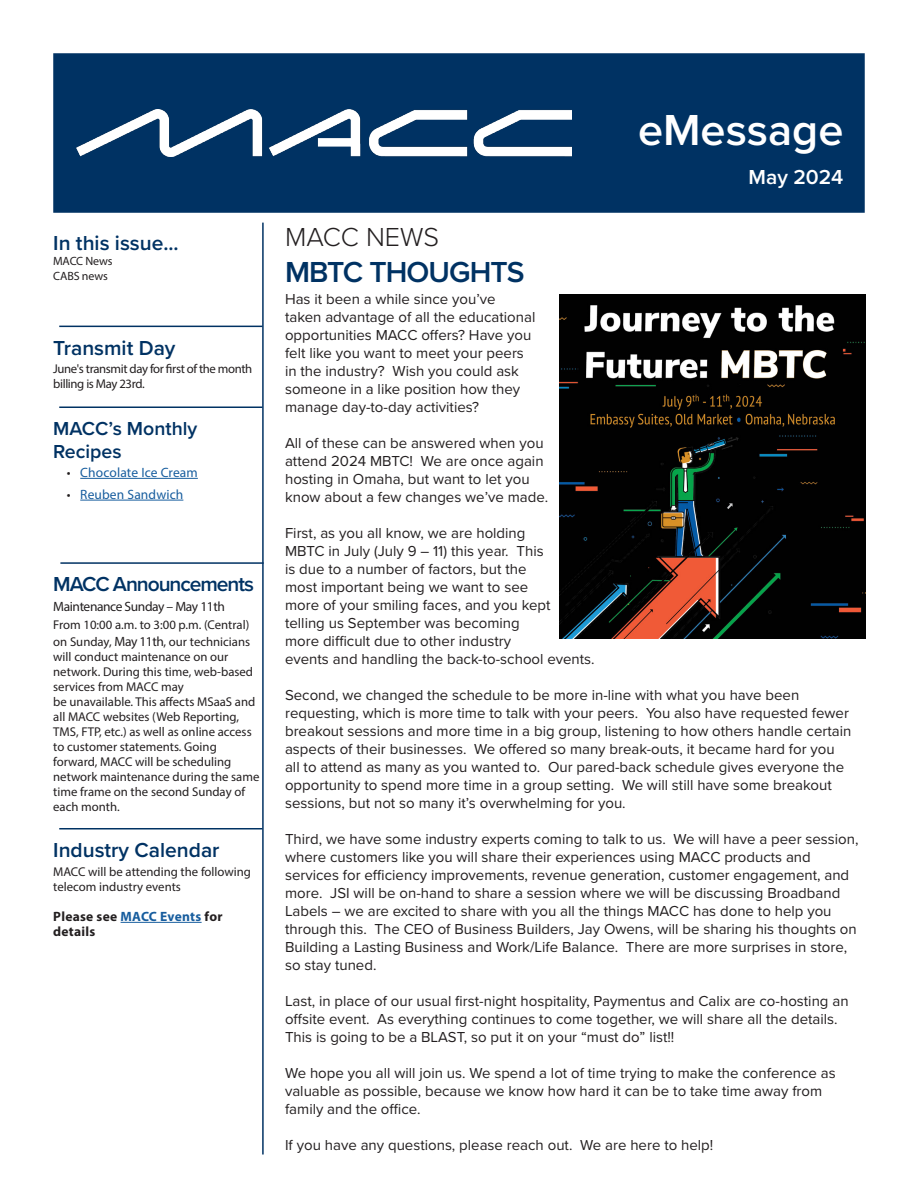
<style>
.page{position:relative;width:918px;height:1188px;background:#fff}
.page>*{position:absolute;margin:0;border:0;box-sizing:border-box;transform-origin:0 0}
.t1{font:600 45px "Proxima Nova";color:#fff}
.t2{font:600 30px "Proxima Nova";letter-spacing:-.03em;color:#003263}
.t3{font:300 27px "Proxima Nova";color:#231f20}
.t4{font:600 21px "Proxima Nova";color:#003263}
.t5{font:600 21px "Proxima Nova";letter-spacing:-.05em;color:#003263}
.t6{font:600 21px "Proxima Nova";color:#fff}
.t7{font:600 19.5px/23.4px "Proxima Nova";color:#003263}
.t8{font:15px/18px "Proxima Nova";color:#231f20}
.t9{font:13.5px "Myriad Pro";letter-spacing:.01em;color:#175d9e}
.t10{font:700 13.5px/15px "Myriad Pro";letter-spacing:.02em;color:#231f20}
.t11{font:13.5px "Myriad Pro";letter-spacing:-.03em;color:#231f20}
.t12{font:12.75px/15px "Myriad Pro";color:#231f20}
.t13{font:12.75px/15px "Myriad Pro";letter-spacing:-.03em;color:#231f20}
.t14{font:12px "Myriad Pro";letter-spacing:-.01em;color:#231f20}
.s1{color:#231f20}
.s2{font-size:13.5px}
.s3{color:#175d9e}
</style>
<div class="page">
<div style="left:53px;top:53px;width:812px;height:160px;background:#003263;border:2px solid #003263"></div>
<hr style="left:262px;top:223px;width:2px;height:932px;background:#003263">
<hr style="left:59px;top:326px;width:203px;height:1px;background:#003263">
<hr style="left:59px;top:406px;width:203px;height:2px;background:#003263">
<hr style="left:121px;top:922px;width:81px;height:1px;background:#175d9e">
<hr style="left:59px;top:828px;width:203px;height:2px;background:#003263">
<hr style="left:60px;top:562px;width:204px;height:2px;background:#003263">
<hr style="left:80px;top:478px;width:118px;height:1px;background:#175d9e">
<hr style="left:80px;top:500px;width:103px;height:1px;background:#175d9e">
<img style="left:77px;top:109px;width:495px;height:48px">
<img style="left:559px;top:295px;width:307px;height:344px">
<p class="t4" style="left:53px;top:227px;width:127px">In this issue...</p>
<p class="t14" style="left:53px;top:253px;width:61px">MACC News</p>
<p class="t14" style="left:53px;top:268px;width:56px">CABS news</p>
<p class="t4" style="left:53px;top:332px;width:124px">Transmit Day</p>
<p class="t13" style="left:53px;top:361px;width:201px">June's transmit day for first of the month billing is May 23rd.</p>
<p class="t7" style="left:53px;top:416px;width:146px">MACC’s Monthly<br>Recipes</p>
<p class="t9" style="left:67px;top:464px;width:133px"><span class="s1">•</span> Chocolate Ice Cream</p>
<p class="t9" style="left:67px;top:486px;width:118px"><span class="s1">•</span> Reuben Sandwich</p>
<p class="t5" style="left:53px;top:568px;width:202px">MACC Announcements</p>
<p class="t11" style="left:53px;top:598px;width:173px">Maintenance Sunday – May 11th</p>
<p class="t12" style="left:53px;top:617px;width:198px;line-height:16.2px">From 10:00 a.m. to 3:00 p.m. (Central) on Sunday, <span class="s2">May 11th</span>, our technicians</p>
<p class="t12" style="left:53px;top:649px;width:208px">will conduct maintenance on our network. During this time, web-based services from MACC may<br>be unavailable. This affects MSaaS and all MACC websites (Web Reporting,<br>TMS, FTP, etc.) as well as online access to customer statements. Going forward, MACC will be scheduling network maintenance during the same time frame on the second Sunday of each month.</p>
<p class="t4" style="left:53px;top:835px;width:168px">Industry Calendar</p>
<p class="t12" style="left:53px;top:864px;width:199px">MACC will be attending the following telecom industry events</p>
<p class="t10" style="left:53px;top:909px;width:171px">Please see <span class="s3">MACC Events</span> for details</p>
<p class="t3" style="left:285px;top:217px;width:156px">MACC NEWS</p>
<p class="t2" style="left:285px;top:250px;width:241px">MBTC THOUGHTS</p>
<p class="t1" style="left:638px;top:96px;width:207px">eMessage</p>
<p class="t6" style="left:749px;top:162px;width:96px">May 2024</p>
<p class="t8" style="left:285px;top:289px;width:252px">Has it been a while since you’ve taken advantage of all the educational opportunities MACC offers? Have you felt like you want to meet your peers in the industry? Wish you could ask someone in a like position how they manage day-to-day activities?</p>
<p class="t8" style="left:285px;top:433px;width:265px">All of these can be answered when you attend 2024 MBTC! We are once again hosting in Omaha, but want to let you know about a few changes we’ve made.</p>
<p class="t8" style="left:285px;top:523px;width:311px">First, as you all know, we are holding<br>MBTC in July (July 9 – 11) this year. This<br>is due to a number of factors, but the<br>most important being we want to see<br>more of your smiling faces, and you kept<br>telling us September was becoming<br>more difficult due to other industry<br>events and handling the back-to-school events.</p>
<p class="t8" style="left:285px;top:685px;width:568px">Second, we changed the schedule to be more in-line with what you have been requesting, which is more time to talk with your peers. You also have requested fewer breakout sessions and more time in a big group, listening to how others handle certain aspects of their businesses. We offered so many break-outs, it became hard for you all to attend as many as you wanted to. Our pared-back schedule gives everyone the opportunity to spend more time in a group setting. We will still have some breakout sessions, but not so many it’s overwhelming for you.</p>
<p class="t8" style="left:285px;top:829px;width:575px">Third, we have some industry experts coming to talk to us. We will have a peer session, where customers like you will share their experiences using MACC products and services for efficiency improvements, revenue generation, customer engagement, and more. JSI will be on-hand to share a session where we will be discussing Broadband Labels – we are excited to share with you all the things MACC has done to help you through this. The CEO of Business Builders, Jay Owens, will be sharing his thoughts on Building a Lasting Business and Work/Life Balance. There are more surprises in store, so stay tuned.</p>
<p class="t8" style="left:285px;top:991px;width:565px">Last, in place of our usual first-night hospitality, Paymentus and Calix are co-hosting an offsite event. As everything continues to come together, we will share all the details.<br>This is going to be a BLAST, so put it on your “must do” list!!</p>
<p class="t8" style="left:285px;top:1063px;width:552px">We hope you all will join us. We spend a lot of time trying to make the conference as valuable as possible, because we know how hard it can be to take time away from family and the office.</p>
<p class="t8" style="left:285px;top:1135px;width:430px">If you have any questions, please reach out. We are here to help!</p>
</div>
